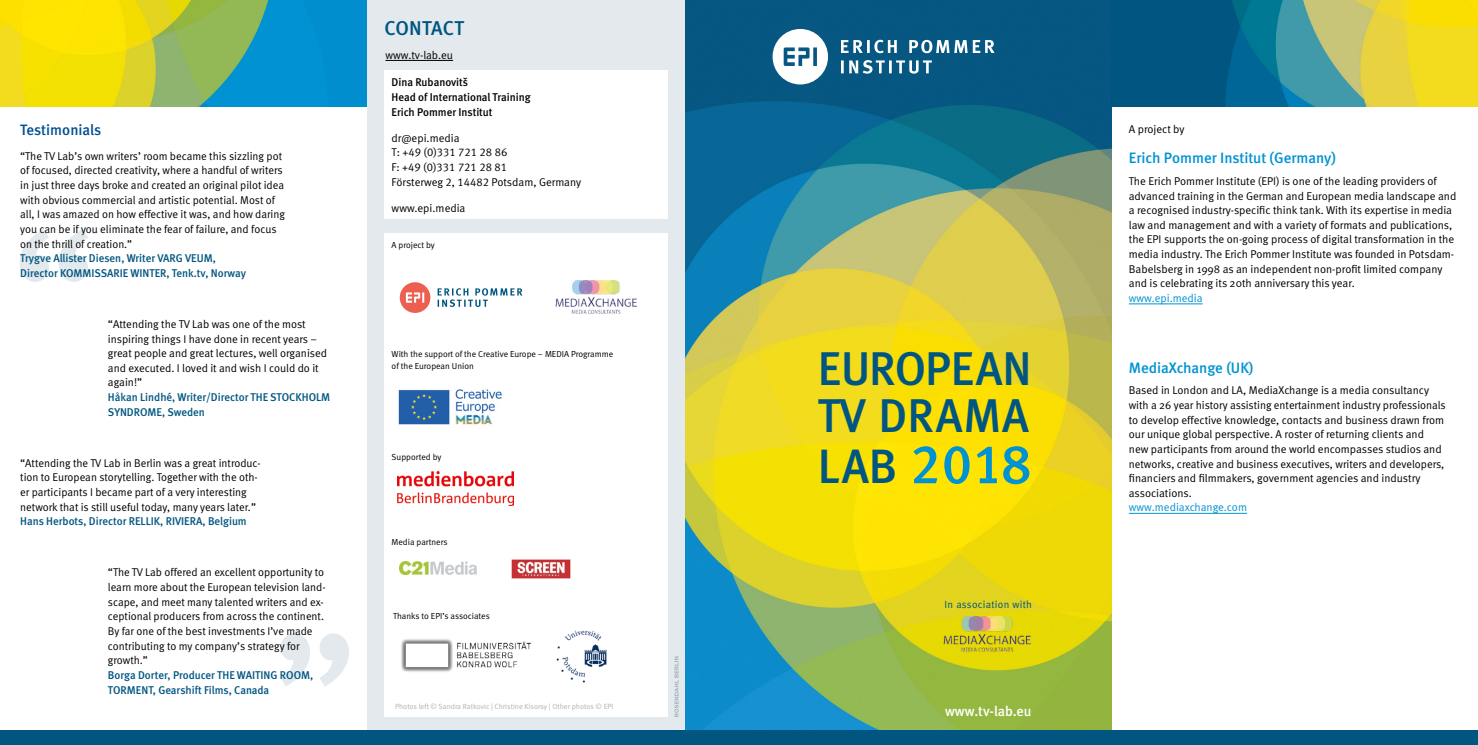
<style>
.page{position:relative;width:1478px;height:745px;background:#fff}
.page>*{position:absolute;margin:0;border:0;box-sizing:border-box;transform-origin:0 0}
.t1{font:55px "Meta Medium LF";color:#0093d3}
.t2{font:47.25px/47.2px "Meta Medium LF";color:#005681}
.t3{font:500 20px "Meta";letter-spacing:.015em;color:#005681}
.t4{font:500 15px "Meta";color:#0093d3}
.t5{font:500 15px "Meta";color:#005092}
.t6{font:500 14.12px "Meta";color:#fff}
.t7{font:11.25px/14.6px "Meta Normal";color:#000}
.t8{font:500 11.25px/14.6px "Meta";color:#005681}
.t9{font:11.25px/14.6px "Meta Normal LF";color:#000}
.t10{font:11.25px/14.6px "Meta Medium LF";color:#000}
.t11{font:11.25px "Meta Normal";color:#0093d3}
.t12{font:10.38px "Meta Normal";letter-spacing:.025em;color:#005681}
.t13{font:8.75px/11.4px "Meta Normal";color:#000}
.t14{font:7.5px "Meta Normal";color:#b3b2b2}
.s1{font-size:48.12px;color:#005681}
</style>
<div class="page">
<img style="left:0;top:0;width:367px;height:106px">
<div style="left:367px;top:0;width:319px;height:744px;background:#e3e9ec"></div>
<img style="left:686px;top:0;width:425px;height:730px">
<div style="left:384px;top:70px;width:284px;height:149px;background:#fff"></div>
<hr style="left:385px;top:60px;width:68px;height:1px;background:#000">
<div style="left:384px;top:233px;width:284px;height:483px;background:#fff"></div>
<svg style="left:674px;top:656px;width:4px;height:60px"></svg>
<img style="left:398px;top:471px;width:116px;height:34px">
<div style="left:0;top:730px;width:1478px;height:14px;background:#005681"></div>
<img style="left:1111px;top:0;width:367px;height:106px">
<svg style="left:20px;top:229px;width:68px;height:53px"></svg>
<svg style="left:280px;top:633px;width:69px;height:53px"></svg>
<hr style="left:1129px;top:303px;width:73px;height:1px;background:#0093d3">
<hr style="left:1129px;top:512px;width:118px;height:1px;background:#0093d3">
<img style="left:943px;top:616px;width:87px;height:36px">
<img style="left:557px;top:630px;width:50px;height:52px">
<img style="left:398px;top:389px;width:104px;height:36px">
<img style="left:401px;top:639px;width:130px;height:33px">
<img style="left:511px;top:559px;width:60px;height:19px">
<img style="left:555px;top:280px;width:82px;height:34px">
<svg style="left:437px;top:288px;width:85px;height:19px"></svg>
<div style="left:400px;top:282px;width:30px;height:31px;background:#ec5f51;border-radius:50%"></div>
<svg style="left:406px;top:292px;width:18px;height:10px"></svg>
<svg style="left:841px;top:40px;width:153px;height:34px"></svg>
<svg style="left:772px;top:29px;width:56px;height:55px"></svg>
<img style="left:399px;top:561px;width:78px;height:13px">
<h3 class="t5" style="left:20px;top:121px;width:83px">Testimonials</h3>
<p class="t7" style="left:20px;top:148px;width:266px">“The TV Lab’s own writers’ room became this sizzling pot of focused, directed creativity, where a handful of writers in just three days broke and created an original pilot idea with obvious commercial and artistic potential. Most of all, I was amazed on how effective it was, and how daring you can be if you eliminate the fear of failure, and focus on the thrill of creation.”</p>
<p class="t8" style="left:20px;top:251px;width:227px">Trygve Allister Diesen, Writer VARG VEUM,<br>Director KOMMISSARIE WINTER, Tenk.tv, Norway</p>
<p class="t7" style="left:108px;top:316px;width:220px">“Attending the TV Lab was one of the most inspiring things I have done in recent years – great people and great lectures, well organised and executed. I loved it and wish I could do it again!”</p>
<p class="t8" style="left:108px;top:389px;width:224px">Håkan Lindhé, Writer/Director THE STOCKHOLM<br>SYNDROME, Sweden</p>
<p class="t7" style="left:20px;top:455px;width:242px">“Attending the TV Lab in Berlin was a great introduc&shy;tion to European storytelling. Together with the oth&shy;er participants I became part of a very interesting network that is still useful today, many years later.”</p>
<p class="t8" style="left:20px;top:513px;width:228px">Hans Herbots, Director RELLIK, RIVIERA, Belgium</p>
<p class="t7" style="left:108px;top:564px;width:219px">“The TV Lab offered an excellent opportunity to learn more about the European television land&shy;scape, and meet many talented writers and ex&shy;ceptional producers from across the continent.<br>By far one of the best investments I’ve made contributing to my company’s strategy for growth.”</p>
<p class="t8" style="left:108px;top:667px;width:207px">Borga Dorter, Producer THE WAITING ROOM,<br>TORMENT, Gearshift Films, Canada</p>
<h3 class="t3" style="left:384px;top:17px;width:81px">CONTACT</h3>
<p class="t7" style="left:385px;top:47px;width:69px">www.tv-lab.eu</p>
<p class="t10" style="left:392px;top:75px;width:140px">Dina Rubanovitš<br>Head of International Training<br>Erich Pommer Institut</p>
<p class="t7" style="left:392px;top:130px;width:69px">dr@epi.media</p>
<p class="t9" style="left:392px;top:145px;width:191px">T: +49 (0)331 721 28 86<br>F: +49 (0)331 721 28 81<br>Försterweg 2, 14482 Potsdam, Germany</p>
<p class="t7" style="left:392px;top:200px;width:75px">www.epi.media</p>
<p class="t13" style="left:392px;top:239px;width:45px">A project by</p>
<p class="t13" style="left:392px;top:348px;width:223px">With the support of the Creative Europe – MEDIA Programme of the European Union</p>
<p class="t13" style="left:392px;top:451px;width:51px">Supported by</p>
<p class="t13" style="left:391px;top:535px;width:57px">Media partners</p>
<p class="t13" style="left:393px;top:609px;width:98px">Thanks to EPI’s associates</p>
<p class="t14" style="left:395px;top:701px;width:220px">Photos left © Sandra Ratkovic | Christine Kisorsy | Other photos © EPI</p>
<h2 class="t2" style="left:818px;top:344px;width:215px">EUROPEAN<br>TV DRAMA</h2>
<h1 class="t1" style="left:818px;top:432px;width:215px"><span class="s1">LAB</span> 2018</h1>
<p class="t12" style="left:944px;top:598px;width:89px">In association with</p>
<p class="t6" style="left:945px;top:702px;width:88px">www.tv-lab.eu</p>
<p class="t7" style="left:1129px;top:122px;width:57px">A project by</p>
<h3 class="t4" style="left:1129px;top:149px;width:209px">Erich Pommer Institut (Germany)</h3>
<p class="t7" style="left:1129px;top:173px;width:329px">The Erich Pommer Institute (EPI) is one of the leading providers of advanced training in the German and European media landscape and a recognised industry-specific think tank. With its expertise in media law and management and with a variety of formats and publications, the EPI supports the on-going process of digital transformation in the media industry. The Erich Pommer Institute was founded in Potsdam-Babelsberg in 1998 as an independent non-profit limited company and is celebrating its 20th anniversary this year.</p>
<p class="t11" style="left:1129px;top:291px;width:75px">www.epi.media</p>
<h3 class="t4" style="left:1129px;top:358px;width:126px">MediaXchange (UK)</h3>
<p class="t7" style="left:1129px;top:383px;width:318px">Based in London and LA, MediaXchange is a media consultancy with a 26 year history assisting entertainment industry professionals to develop effective knowledge, contacts and business drawn from our unique global perspective. A roster of returning clients and new participants from around the world encompasses studios and networks, creative and business executives, writers and developers, financiers and filmmakers, government agencies and industry associations.</p>
<p class="t11" style="left:1129px;top:500px;width:120px">www.mediaxchange.com</p>
</div>
